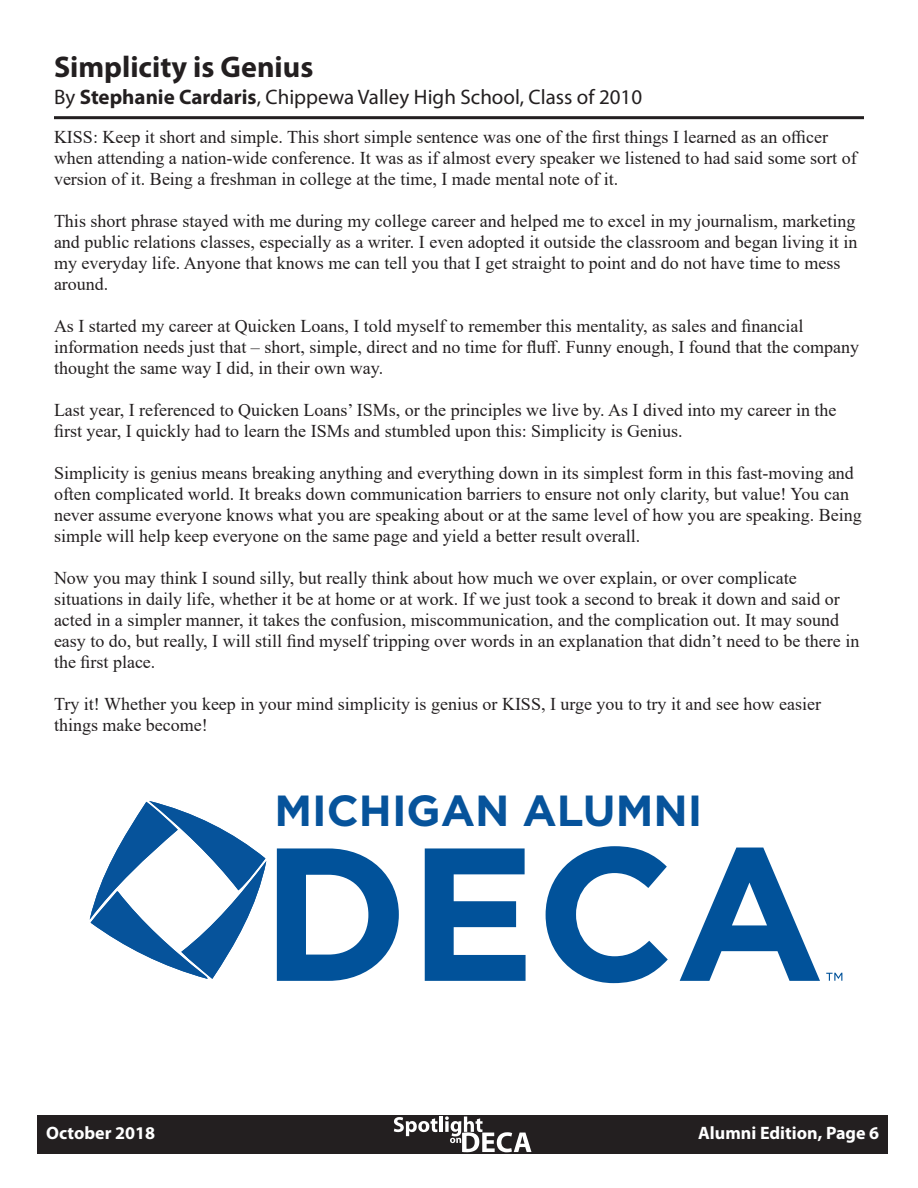
<style>
.page{position:relative;width:918px;height:1188px;background:#fff}
.page>*{position:absolute;margin:0;border:0;box-sizing:border-box;transform-origin:0 0}
.t1{font:700 43.5px "Gotham";color:#06539b}
.t2{font:700 30px "Myriad Pro";color:#231f20}
.t3{font:21px "Myriad Pro";color:#231f20}
.t4{font:18px/21px "Times New Roman";color:#231f20}
.t5{font:700 18px "Myriad Pro";color:#fff}
.s1{font-weight:700}
</style>
<div class="page">
<div style="left:37px;top:1115px;width:851px;height:39px;background:#231f20"></div>
<svg style="left:394px;top:1117px;width:43px;height:19px"></svg>
<hr style="left:439px;top:1117px;width:4px;height:15px;background:#fff">
<svg style="left:445px;top:1116px;width:86px;height:36px"></svg>
<hr style="left:54px;top:116px;width:810px;height:3px;background:#231f20">
<svg style="left:266px;top:846px;width:554px;height:138px"></svg>
<svg style="left:826px;top:973px;width:16px;height:8px"></svg>
<svg style="left:90px;top:801px;width:176px;height:178px"></svg>
<p class="t2" style="left:54px;top:47px;width:261px">Simplicity is Genius</p>
<p class="t3" style="left:54px;top:84px;width:590px">By <span class="s1">Stephanie Cardaris</span>, Chippewa Valley High School, Class of 2010</p>
<p class="t4" style="left:54px;top:126px;width:804px">KISS: Keep it short and simple. This short simple sentence was one of the first things I learned as an officer when attending a nation-wide conference. It was as if almost every speaker we listened to had said some sort of version of it. Being a freshman in college at the time, I made mental note of it.</p>
<p class="t4" style="left:54px;top:210px;width:805px">This short phrase stayed with me during my college career and helped me to excel in my journalism, marketing and public relations classes, especially as a writer. I even adopted it outside the classroom and began living it in my everyday life. Anyone that knows me can tell you that I get straight to point and do not have time to mess around.</p>
<p class="t4" style="left:54px;top:315px;width:807px">As I started my career at Quicken Loans, I told myself to remember this mentality, as sales and financial information needs just that – short, simple, direct and no time for fluff. Funny enough, I found that the company thought the same way I did, in their own way.</p>
<p class="t4" style="left:54px;top:399px;width:784px">Last year, I referenced to Quicken Loans’ ISMs, or the principles we live by. As I dived into my career in the first year, I quickly had to learn the ISMs and stumbled upon this: Simplicity is Genius.</p>
<p class="t4" style="left:54px;top:462px;width:809px">Simplicity is genius means breaking anything and everything down in its simplest form in this fast-moving and often complicated world. It breaks down communication barriers to ensure not only clarity, but value! You can never assume everyone knows what you are speaking about or at the same level of how you are speaking. Being simple will help keep everyone on the same page and yield a better result overall.</p>
<p class="t4" style="left:54px;top:567px;width:807px">Now you may think I sound silly, but really think about how much we over explain, or over complicate situations in daily life, whether it be at home or at work. If we just took a second to break it down and said or acted in a simpler manner, it takes the confusion, miscommunication, and the complication out. It may sound easy to do, but really, I will still find myself tripping over words in an explanation that didn’t need to be there in the first place.</p>
<p class="t4" style="left:54px;top:693px;width:769px">Try it! Whether you keep in your mind simplicity is genius or KISS, I urge you to try it and see how easier things make become!</p>
<p class="t1" style="left:274px;top:785px;width:430px">MICHIGAN ALUMNI</p>
<p class="t5" style="left:46px;top:1121px;width:110px">October 2018</p>
<p class="t5" style="left:698px;top:1121px;width:183px">Alumni Edition, Page 6</p>
</div>
